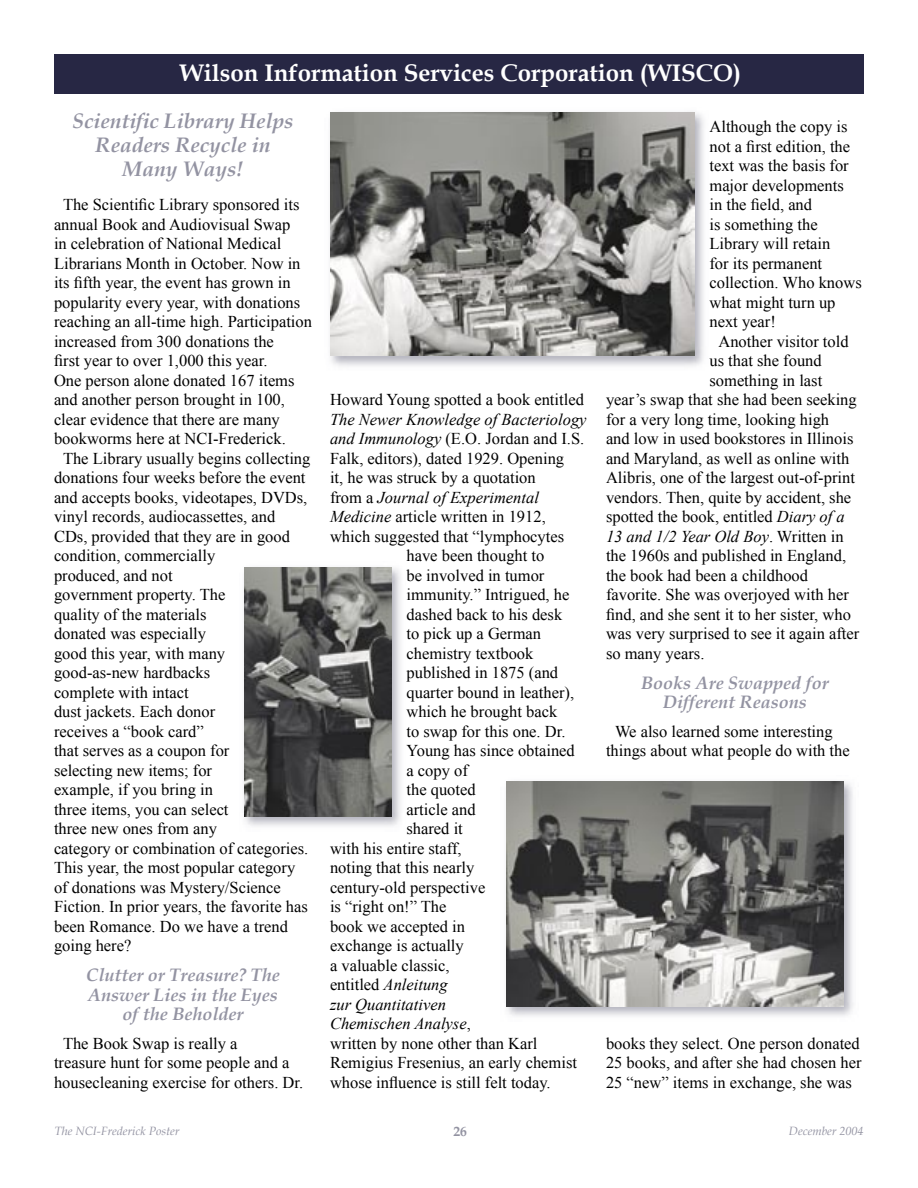
<style>
.page{position:relative;width:918px;height:1188px;background:#fff}
.page>*{position:absolute;margin:0;border:0;box-sizing:border-box;transform-origin:0 0}
.t1{font:700 24px "Book Antiqua";color:#fff}
.t2{font:italic 700 21px/24px "Book Antiqua";color:#9393a2;text-align:center}
.t3{font:italic 700 18px/19.5px "Book Antiqua";color:#9393a2;text-align:center}
.t4{font:16.5px/19.5px "Times New Roman";color:#000}
.t5{font:italic 16.5px "Times New Roman";color:#000}
.t6{font:700 13.5px "Book Antiqua";color:#9393a2}
.t7{font:italic 12px "Book Antiqua";color:#9393a2}
.s1{font-style:italic}
.s2{font-style:normal}
</style>
<div class="page">
<div style="left:54px;top:54px;width:810px;height:40px;background:#272744"></div>
<img style="left:244px;top:567px;width:157px;height:259px">
<img style="left:245px;top:567px;width:146px;height:249px">
<img style="left:331px;top:112px;width:373px;height:254px">
<img style="left:330px;top:112px;width:364px;height:244px">
<img style="left:506px;top:782px;width:347px;height:234px">
<img style="left:506px;top:781px;width:338px;height:225px">
<h1 class="t1" style="left:180px;top:57px;width:563px">Wilson Information Services Corporation (WISCO)</h1>
<p class="t2" style="left:72px;top:109px;width:223px">Scientific Library Helps<br>Readers Recycle in<br>Many Ways!</p>
<p class="t4" style="left:63px;top:194px;width:238px">The Scientific Library sponsored its</p>
<p class="t4" style="left:54px;top:214px;width:238px">annual Book and Audiovisual Swap</p>
<p class="t4" style="left:54px;top:233px;width:229px">in celebration of National Medical</p>
<p class="t4" style="left:54px;top:253px;width:248px">Librarians Month in October. Now in</p>
<p class="t4" style="left:54px;top:272px;width:238px">its fifth year, the event has grown in</p>
<p class="t4" style="left:54px;top:292px;width:248px">popularity every year, with donations</p>
<p class="t4" style="left:54px;top:311px;width:260px">reaching an all-time high. Participation</p>
<p class="t4" style="left:54px;top:331px;width:221px">increased from 300 donations the</p>
<p class="t4" style="left:54px;top:350px;width:215px">first year to over 1,000 this year.</p>
<p class="t4" style="left:54px;top:370px;width:242px">One person alone donated 167 items</p>
<p class="t4" style="left:54px;top:389px;width:232px">and another person brought in 100,</p>
<p class="t4" style="left:54px;top:409px;width:227px">clear evidence that there are many</p>
<p class="t4" style="left:54px;top:428px;width:233px">bookworms here at NCI-Frederick.</p>
<p class="t4" style="left:63px;top:448px;width:249px">The Library usually begins collecting</p>
<p class="t4" style="left:54px;top:467px;width:253px">donations four weeks before the event</p>
<p class="t4" style="left:54px;top:487px;width:255px">and accepts books, videotapes, DVDs,</p>
<p class="t4" style="left:54px;top:506px;width:223px">vinyl records, audiocassettes, and</p>
<p class="t4" style="left:54px;top:526px;width:238px">CDs, provided that they are in good</p>
<p class="t4" style="left:54px;top:545px;width:163px">condition, commercially</p>
<p class="t4" style="left:54px;top:565px;width:120px">produced, and not</p>
<p class="t4" style="left:54px;top:584px;width:173px">government property. The</p>
<p class="t4" style="left:54px;top:604px;width:154px">quality of the materials</p>
<p class="t4" style="left:54px;top:623px;width:154px">donated was especially</p>
<p class="t4" style="left:54px;top:643px;width:173px">good this year, with many</p>
<p class="t4" style="left:54px;top:662px;width:158px">good-as-new hardbacks</p>
<p class="t4" style="left:54px;top:682px;width:136px">complete with intact</p>
<p class="t4" style="left:54px;top:701px;width:163px">dust jackets. Each donor</p>
<p class="t4" style="left:54px;top:721px;width:151px">receives a “book card”</p>
<p class="t4" style="left:54px;top:740px;width:177px">that serves as a coupon for</p>
<p class="t4" style="left:54px;top:760px;width:160px">selecting new items; for</p>
<p class="t4" style="left:54px;top:779px;width:161px">example, if you bring in</p>
<p class="t4" style="left:54px;top:799px;width:176px">three items, you can select</p>
<p class="t4" style="left:54px;top:818px;width:165px">three new ones from any</p>
<p class="t4" style="left:54px;top:838px;width:256px">category or combination of categories.</p>
<p class="t4" style="left:54px;top:857px;width:243px">This year, the most popular category</p>
<p class="t4" style="left:54px;top:877px;width:228px">of donations was Mystery/Science</p>
<p class="t4" style="left:54px;top:896px;width:255px">Fiction. In prior years, the favorite has</p>
<p class="t4" style="left:54px;top:916px;width:236px">been Romance. Do we have a trend</p>
<p class="t4" style="left:54px;top:935px;width:79px">going here?</p>
<p class="t3" style="left:86px;top:965px;width:195px">Clutter or Treasure? The<br>Answer Lies in the Eyes of the Beholder</p>
<p class="t4" style="left:54px;top:1033px;width:251px;text-indent:9px">The Book Swap is really a<br>treasure hunt for some people and a housecleaning exercise for others. Dr.</p>
<p class="t4" style="left:710px;top:116px;width:139px">Although the copy is</p>
<p class="t4" style="left:710px;top:136px;width:142px">not a first edition, the</p>
<p class="t4" style="left:710px;top:155px;width:141px">text was the basis for</p>
<p class="t4" style="left:710px;top:175px;width:136px">major developments</p>
<p class="t4" style="left:710px;top:194px;width:104px">in the field, and</p>
<p class="t4" style="left:710px;top:214px;width:110px">is something the</p>
<p class="t4" style="left:710px;top:233px;width:122px">Library will retain</p>
<p class="t4" style="left:710px;top:253px;width:114px">for its permanent</p>
<p class="t4" style="left:710px;top:272px;width:154px">collection. Who knows</p>
<p class="t4" style="left:710px;top:292px;width:128px">what might turn up</p>
<p class="t4" style="left:710px;top:311px;width:68px">next year!</p>
<p class="t4" style="left:718px;top:331px;width:132px">Another visitor told</p>
<p class="t4" style="left:710px;top:350px;width:114px">us that she found</p>
<p class="t4" style="left:710px;top:370px;width:114px">something in last</p>
<p class="t4" style="left:606px;top:389px;width:252px">year’s swap that she had been seeking</p>
<p class="t4" style="left:606px;top:409px;width:225px">for a very long time, looking high</p>
<p class="t4" style="left:606px;top:428px;width:249px">and low in used bookstores in Illinois</p>
<p class="t4" style="left:606px;top:448px;width:245px">and Maryland, as well as online with</p>
<p class="t4" style="left:606px;top:467px;width:250px">Alibris, one of the largest out-of-print</p>
<p class="t4" style="left:606px;top:487px;width:247px">vendors. Then, quite by accident, she</p>
<p class="t4" style="left:606px;top:506px;width:240px">spotted the book, entitled <span class="s1">Diary of a</span></p>
<p class="t5" style="left:606px;top:525px;width:239px">13 and 1/2 Year Old Boy<span class="s2">. Written in</span></p>
<p class="t4" style="left:606px;top:545px;width:242px">the 1960s and published in England,</p>
<p class="t4" style="left:606px;top:565px;width:204px">the book had been a childhood</p>
<p class="t4" style="left:606px;top:584px;width:244px">favorite. She was overjoyed with her</p>
<p class="t4" style="left:606px;top:604px;width:246px">find, and she sent it to her sister, who</p>
<p class="t4" style="left:606px;top:623px;width:255px">was very surprised to see it again after</p>
<p class="t4" style="left:606px;top:643px;width:100px">so many years.</p>
<p class="t3" style="left:641px;top:673px;width:189px">Books Are Swapped for<br>Different Reasons</p>
<p class="t4" style="left:606px;top:721px;width:245px;text-align:center">We also learned some interesting things about what people do with the</p>
<p class="t4" style="left:330px;top:389px;width:255px">Howard Young spotted a book entitled</p>
<p class="t5" style="left:330px;top:408px;width:258px">The Newer Knowledge of Bacteriology</p>
<p class="t4" style="left:330px;top:428px;width:256px"><span class="s1">and Immunology</span> (E.O. Jordan and I.S.</p>
<p class="t4" style="left:330px;top:448px;width:236px">Falk, editors), dated 1929. Opening</p>
<p class="t4" style="left:330px;top:467px;width:207px">it, he was struck by a quotation</p>
<p class="t5" style="left:330px;top:486px;width:210px"><span class="s2">from a</span> Journal of Experimental</p>
<p class="t4" style="left:330px;top:506px;width:217px"><span class="s1">Medicine</span> article written in 1912,</p>
<p class="t4" style="left:330px;top:526px;width:236px">which suggested that “lymphocytes</p>
<p class="t4" style="left:406px;top:545px;width:139px">have been thought to</p>
<p class="t4" style="left:406px;top:565px;width:139px">be involved in tumor</p>
<p class="t4" style="left:406px;top:584px;width:164px">immunity.” Intrigued, he</p>
<p class="t4" style="left:406px;top:604px;width:157px">dashed back to his desk</p>
<p class="t4" style="left:406px;top:623px;width:136px">to pick up a German</p>
<p class="t4" style="left:406px;top:643px;width:128px">chemistry textbook</p>
<p class="t4" style="left:406px;top:662px;width:153px">published in 1875 (and</p>
<p class="t4" style="left:406px;top:682px;width:169px">quarter bound in leather),</p>
<p class="t4" style="left:406px;top:701px;width:152px">which he brought back</p>
<p class="t4" style="left:406px;top:721px;width:161px">to swap for this one. Dr.</p>
<p class="t4" style="left:406px;top:740px;width:170px">Young has since obtained</p>
<p class="t4" style="left:406px;top:760px;width:63px">a copy of</p>
<p class="t4" style="left:406px;top:779px;width:71px">the quoted</p>
<p class="t4" style="left:406px;top:799px;width:71px">article and</p>
<p class="t4" style="left:406px;top:818px;width:58px">shared it</p>
<p class="t4" style="left:330px;top:838px;width:133px">with his entire staff,</p>
<p class="t4" style="left:330px;top:857px;width:146px">noting that this nearly</p>
<p class="t4" style="left:330px;top:877px;width:157px">century-old perspective</p>
<p class="t4" style="left:330px;top:896px;width:118px">is “right on!” The</p>
<p class="t4" style="left:330px;top:916px;width:137px">book we accepted in</p>
<p class="t4" style="left:330px;top:935px;width:135px">exchange is actually</p>
<p class="t4" style="left:330px;top:955px;width:121px">a valuable classic,</p>
<p class="t5" style="left:330px;top:973px;width:119px"><span class="s2">entitled</span> Anleitung</p>
<p class="t5" style="left:330px;top:993px;width:117px">zur Quantitativen</p>
<p class="t5" style="left:330px;top:1012px;width:142px">Chemischen Analyse<span class="s2">,</span></p>
<p class="t4" style="left:330px;top:1033px;width:209px">written by none other than Karl</p>
<p class="t4" style="left:330px;top:1052px;width:249px">Remigius Fresenius, an early chemist</p>
<p class="t4" style="left:330px;top:1072px;width:222px">whose influence is still felt today.</p>
<p class="t4" style="left:606px;top:1033px;width:257px;text-align:justify">books they select. One person donated 25 books, and after she had chosen her 25 “new” items in exchange, she was</p>
<p class="t7" style="left:54px;top:1123px;width:126px">The NCI-Frederick Poster</p>
<p class="t6" style="left:454px;top:1123px;width:15px">26</p>
<p class="t7" style="left:789px;top:1123px;width:76px">December 2004</p>
</div>
